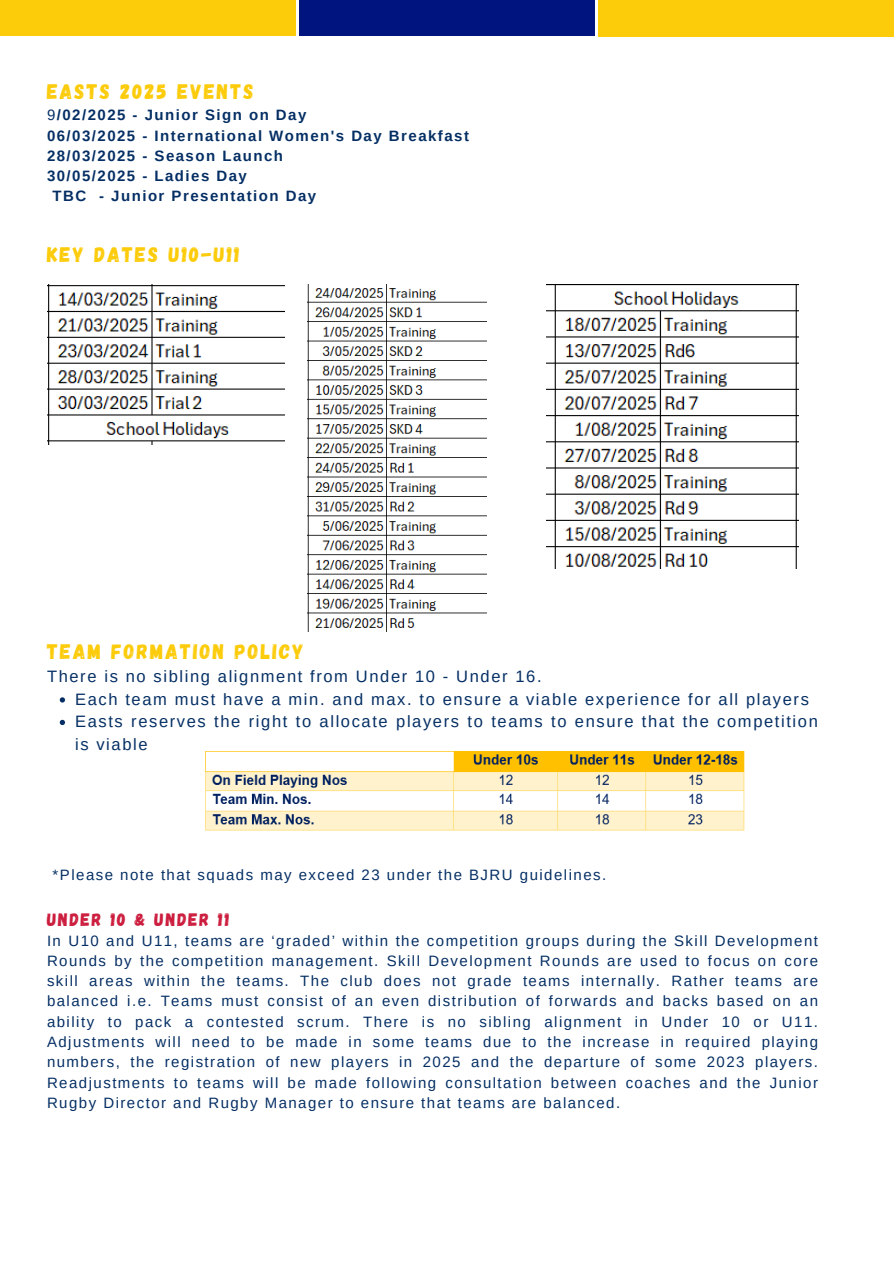
<style>
.page{position:relative;width:894px;height:1264px;background:#fff}
.page>*{position:absolute;margin:0;border:0;box-sizing:border-box;transform-origin:0 0}
.t1{font:21px "Gagalin";letter-spacing:.1em;color:#fccb0a}
.t2{font:18px "Gagalin";letter-spacing:.1em;color:#cc1d3e}
.t3{font:16.5px/22.5px "Arimo";letter-spacing:.1em;color:#052f64}
.t4{font:15px/20.2px "Arimo";letter-spacing:.1em;color:#052f64;text-align:justify}
.t5{font:700 15px "Arimo";letter-spacing:.1em;color:#052f64}
.s1{font-weight:400}
</style>
<div class="page">
<div style="left:299px;top:0;width:295px;height:36px;background:#001480"></div>
<div style="left:0;top:0;width:295px;height:36px;background:#fccb0a"></div>
<div style="left:598px;top:0;width:295px;height:36px;background:#fccb0a"></div>
<svg style="left:60px;top:697px;width:5px;height:5px"></svg>
<svg style="left:60px;top:719px;width:5px;height:6px"></svg>
<img style="left:205px;top:751px;width:540px;height:80px">
<img style="left:47px;top:284px;width:237px;height:160px">
<img style="left:307px;top:284px;width:179px;height:347px">
<img style="left:547px;top:284px;width:250px;height:284px">
<p class="t1" style="left:47px;top:78px;width:208px">EASTS 2025 EVENTS</p>
<p class="t5" style="left:47px;top:107px;width:261px"><span class="s1">9</span>/02/2025 - Junior Sign on Day</p>
<p class="t5" style="left:47px;top:127px;width:423px">06/03/2025 - International Women's Day Breakfast</p>
<p class="t5" style="left:47px;top:147px;width:237px">28/03/2025 - Season Launch</p>
<p class="t5" style="left:47px;top:167px;width:201px">30/05/2025 - Ladies Day</p>
<p class="t5" style="left:53px;top:188px;width:265px">TBC - Junior Presentation Day</p>
<h1 class="t1" style="left:47px;top:241px;width:194px">KEY DATES U10-U11</h1>
<p class="t1" style="left:47px;top:638px;width:258px">TEAM FORMATION POLICY</p>
<p class="t3" style="left:47px;top:665px;width:496px">There is no sibling alignment from Under 10 - Under 16.</p>
<p class="t3" style="left:75px;top:687px;width:735px">Each team must have a min. and max. to ensure a viable experience for all players</p>
<p class="t3" style="left:75px;top:710px;width:744px">Easts reserves the right to allocate players to teams to ensure that the competition is viable</p>
<p class="t4" style="left:53px;top:865px;width:555px">*Please note that squads may exceed 23 under the BJRU guidelines.</p>
<p class="t2" style="left:47px;top:908px;width:184px">UNDER 10 &amp; UNDER 11</p>
<p class="t4" style="left:47px;top:930px;width:772px">In U10 and U11, teams are ‘graded’ within the competition groups during the Skill Development Rounds by the competition management. Skill Development Rounds are used to focus on core skill areas within the teams. The club does not grade teams internally. Rather teams are balanced i.e. Teams must consist of an even distribution of forwards and backs based on an ability to pack a contested scrum. There is no sibling alignment in Under 10 or U11.<br>Adjustments will need to be made in some teams due to the increase in required playing numbers, the registration of new players in 2025 and the departure of some 2023 players.<br>Readjustments to teams will be made following consultation between coaches and the Junior Rugby Director and Rugby Manager to ensure that teams are balanced.</p>
</div>
